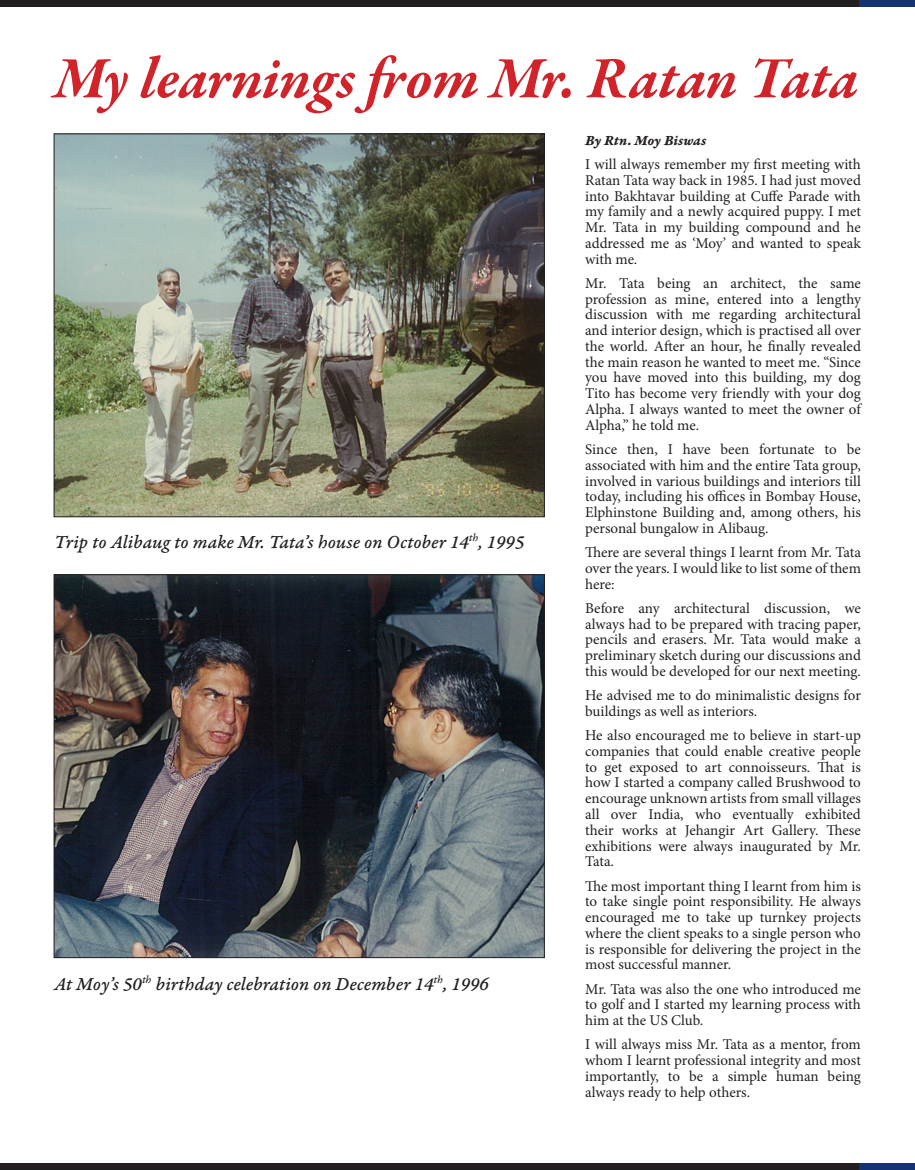
<style>
.page{position:relative;width:915px;height:1170px;background:#fff}
.page>*{position:absolute;margin:0;border:0;box-sizing:border-box;transform-origin:0 0}
.t1{font:italic 700 60px "Garamond Premr Pro";letter-spacing:-.005em;color:#d1232a}
.t2{font:19.5px "Garamond Premr Pro Med It Capt";color:#231f20}
.t3{font:15px/15.8px "Minion Pro";letter-spacing:-.005em;color:#231f20;text-align:justify}
.t4{font:15px "Garamond Premr Pro Bd It Capt";color:#231f20}
</style>
<div class="page">
<div style="left:0;top:0;width:914px;height:7px;background:#231f20"></div>
<div style="left:0;top:1163px;width:914px;height:6px;background:#231f20"></div>
<div style="left:859px;top:0;width:55px;height:7px;background:#153274"></div>
<div style="left:859px;top:1163px;width:55px;height:6px;background:#153274"></div>
<img style="left:56px;top:135px;width:486px;height:380px">
<img style="left:56px;top:576px;width:486px;height:379px">
<p class="t1" style="left:54px;top:42px;width:805px">My learnings from Mr. Ratan Tata</p>
<p class="t2" style="left:54px;top:530px;width:471px">Trip to Alibaug to make Mr. Tata’s house on October 14<sup>th</sup>, 1995</p>
<p class="t2" style="left:54px;top:971px;width:436px">At Moy’s 50<sup>th</sup> birthday celebration on December 14<sup>th</sup>, 1996</p>
<p class="t4" style="left:585px;top:131px;width:122px">By Rtn. Moy Biswas</p>
<p class="t3" style="left:585px;top:156px;width:277px">I will always remember my first meeting with Ratan Tata way back in 1985. I had just moved into Bakhtavar building at Cuffe Parade with my family and a newly acquired puppy. I met Mr. Tata in my building compound and he addressed me as ‘Moy’ and wanted to speak with me.</p>
<p class="t3" style="left:585px;top:275px;width:277px">Mr. Tata being an architect, the same profession as mine, entered into a lengthy discussion with me regarding architectural and interior design, which is practised all over the world. After an hour, he finally revealed the main reason he wanted to meet me. “Since you have moved into this building, my dog Tito has become very friendly with your dog Alpha. I always wanted to meet the owner of Alpha,” he told me.</p>
<p class="t3" style="left:585px;top:441px;width:277px">Since then, I have been fortunate to be associated with him and the entire Tata group, involved in various buildings and interiors till today, including his offices in Bombay House, Elphinstone Building and, among others, his personal bungalow in Alibaug.</p>
<p class="t3" style="left:585px;top:544px;width:277px">There are several things I learnt from Mr. Tata over the years. I would like to list some of them here:</p>
<p class="t3" style="left:585px;top:600px;width:277px">Before any architectural discussion, we always had to be prepared with tracing paper, pencils and erasers. Mr. Tata would make a preliminary sketch during our discussions and this would be developed for our next meeting.</p>
<p class="t3" style="left:585px;top:687px;width:277px">He advised me to do minimalistic designs for buildings as well as interiors.</p>
<p class="t3" style="left:585px;top:727px;width:277px">He also encouraged me to believe in start-up companies that could enable creative people to get exposed to art connoisseurs. That is how I started a company called Brushwood to encourage unknown artists from small villages all over India, who eventually exhibited their works at Jehangir Art Gallery. These exhibitions were always inaugurated by Mr.<br>Tata.</p>
<p class="t3" style="left:585px;top:877px;width:277px">The most important thing I learnt from him is to take single point responsibility. He always encouraged me to take up turnkey projects where the client speaks to a single person who is responsible for delivering the project in the most successful manner.</p>
<p class="t3" style="left:585px;top:980px;width:277px">Mr. Tata was also the one who introduced me to golf and I started my learning process with him at the US Club.</p>
<p class="t3" style="left:585px;top:1036px;width:277px">I will always miss Mr. Tata as a mentor, from whom I learnt professional integrity and most importantly, to be a simple human being always ready to help others.</p>
</div>
